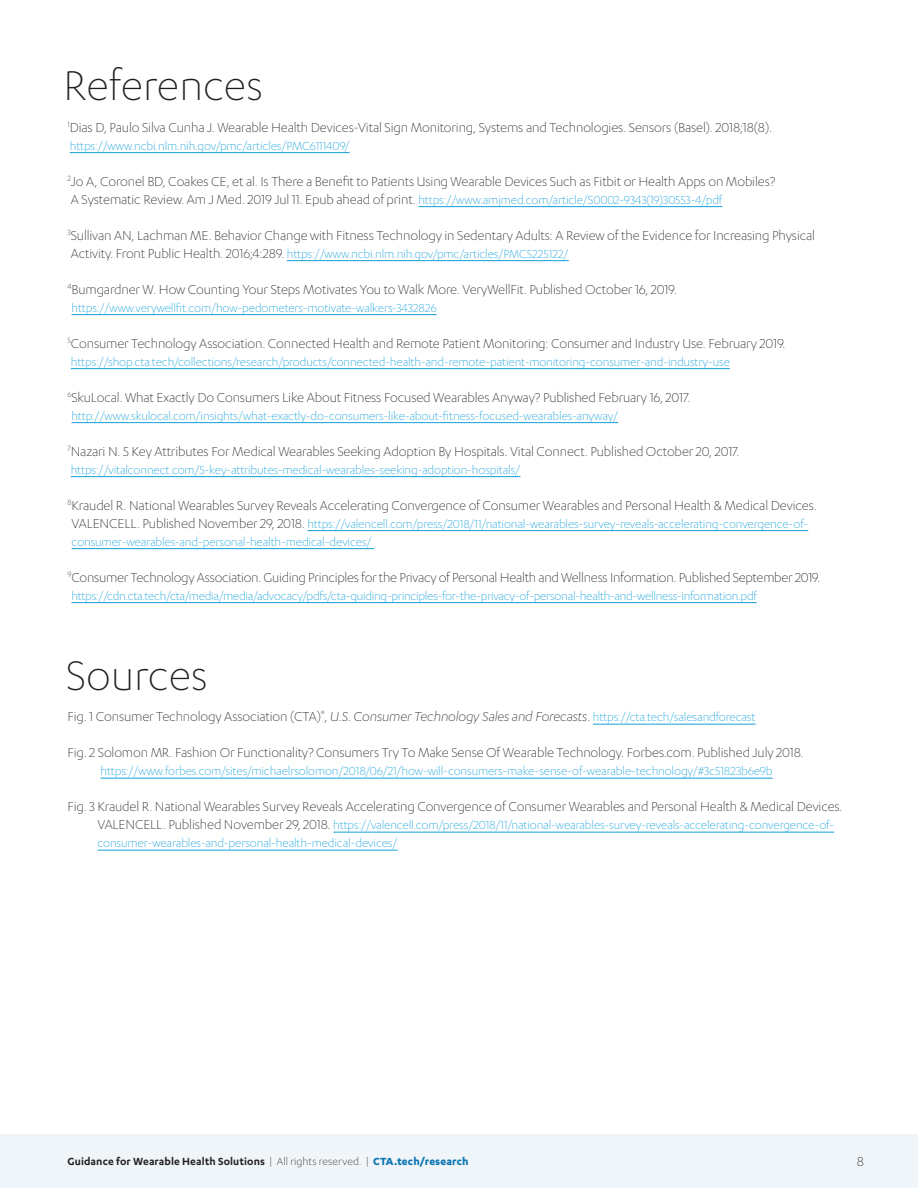
<style>
.page{position:relative;width:918px;height:1188px;background:#fff}
.page>*{position:absolute;margin:0;border:0;box-sizing:border-box;transform-origin:0 0}
.t1{font:300 48px "Karbon";color:#231f20}
.t2{font:300 15px "Karbon";letter-spacing:-.01em;color:#231f20}
.t3{font:300 13.5px/18px "Karbon";letter-spacing:-.01em;color:#12a0db}
.t4{font:600 12px "Karbon";letter-spacing:.01em;color:#231f20}
.s1{font-size:15px;color:#231f20}
.s2{font-style:italic}
.s3{font-size:13.5px;color:#12a0db}
.s4{font-weight:300}
.s5{font-weight:700;color:#0b74b1}
</style>
<div class="page">
<div style="left:0;top:1134px;width:918px;height:54px;background:#eff5f8"></div>
<hr style="left:70px;top:152px;width:280px;height:1px;background:#12a0db">
<hr style="left:418px;top:206px;width:304px;height:1px;background:#12a0db">
<hr style="left:287px;top:260px;width:282px;height:1px;background:#12a0db">
<hr style="left:72px;top:314px;width:365px;height:1px;background:#12a0db">
<hr style="left:71px;top:368px;width:659px;height:1px;background:#12a0db">
<hr style="left:71px;top:422px;width:547px;height:1px;background:#12a0db">
<hr style="left:71px;top:476px;width:449px;height:1px;background:#12a0db">
<hr style="left:307px;top:530px;width:501px;height:1px;background:#12a0db">
<hr style="left:72px;top:548px;width:302px;height:1px;background:#12a0db">
<hr style="left:71px;top:602px;width:686px;height:1px;background:#12a0db">
<hr style="left:593px;top:724px;width:163px;height:1px;background:#12a0db">
<hr style="left:101px;top:778px;width:672px;height:1px;background:#12a0db">
<hr style="left:333px;top:832px;width:501px;height:1px;background:#12a0db">
<hr style="left:98px;top:850px;width:300px;height:1px;background:#12a0db">
<h1 class="t1" style="left:63px;top:59px;width:201px">References</h1>
<p class="t2" style="left:68px;top:119px;width:706px"><sup>1</sup>Dias D, Paulo Silva Cunha J. Wearable Health Devices-Vital Sign Monitoring, Systems and Technologies. Sensors (Basel). 2018;18(8).</p>
<p class="t3" style="left:70px;top:136px;width:281px">https://www.ncbi.nlm.nih.gov/pmc/articles/PMC6111409/</p>
<p class="t2" style="left:68px;top:173px;width:709px"><sup>2</sup>Jo A, Coronel BD, Coakes CE, et al. Is There a Benefit to Patients Using Wearable Devices Such as Fitbit or Health Apps on Mobiles?</p>
<p class="t3" style="left:71px;top:190px;width:653px"><span class="s1">A Systematic Review. Am J Med. 2019 Jul 11. Epub ahead of print.</span> https://www.amjmed.com/article/S0002-9343(19)30553-4/pdf</p>
<p class="t2" style="left:68px;top:227px;width:749px"><sup>3</sup>Sullivan AN, Lachman ME. Behavior Change with Fitness Technology in Sedentary Adults: A Review of the Evidence for Increasing Physical</p>
<p class="t3" style="left:71px;top:244px;width:499px"><span class="s1">Activity. Front Public Health. 2016;4:289.</span> https://www.ncbi.nlm.nih.gov/pmc/articles/PMC5225122/</p>
<p class="t2" style="left:68px;top:281px;width:611px"><sup>4</sup>Bumgardner W. How Counting Your Steps Motivates You to Walk More. VeryWellFit. Published October 16, 2019.</p>
<p class="t3" style="left:72px;top:298px;width:367px">https://www.verywellfit.com/how-pedometers-motivate-walkers-3432826</p>
<p class="t2" style="left:68px;top:335px;width:720px"><sup>5</sup>Consumer Technology Association. Connected Health and Remote Patient Monitoring: Consumer and Industry Use. February 2019.</p>
<p class="t3" style="left:71px;top:352px;width:661px">https://shop.cta.tech/collections/research/products/connected-health-and-remote-patient-monitoring-consumer-and-industry-use</p>
<p class="t2" style="left:68px;top:389px;width:624px"><sup>6</sup>SkuLocal. What Exactly Do Consumers Like About Fitness Focused Wearables Anyway? Published February 16, 2017.</p>
<p class="t3" style="left:71px;top:406px;width:548px">http://www.skulocal.com/insights/what-exactly-do-consumers-like-about-fitness-focused-wearables-anyway/</p>
<p class="t2" style="left:68px;top:443px;width:673px"><sup>7</sup>Nazari N. 5 Key Attributes For Medical Wearables Seeking Adoption By Hospitals. Vital Connect. Published October 20, 2017.</p>
<p class="t3" style="left:71px;top:460px;width:451px">https://vitalconnect.com/5-key-attributes-medical-wearables-seeking-adoption-hospitals/</p>
<p class="t2" style="left:68px;top:497px;width:751px"><sup>8</sup>Kraudel R. National Wearables Survey Reveals Accelerating Convergence of Consumer Wearables and Personal Health &amp; Medical Devices.</p>
<p class="t3" style="left:72px;top:514px;width:738px"><span class="s1">VALENCELL. Published November 29, 2018.</span> https://valencell.com/press/2018/11/national-wearables-survey-reveals-accelerating-convergence-of&shy;consumer-wearables-and-personal-health-medical-devices/</p>
<p class="t2" style="left:68px;top:569px;width:754px"><sup>9</sup>Consumer Technology Association. Guiding Principles for the Privacy of Personal Health and Wellness Information. Published September 2019.</p>
<p class="t3" style="left:71px;top:586px;width:687px">https://cdn.cta.tech/cta/media/media/advocacy/pdfs/cta-guiding-principles-for-the-privacy-of-personal-health-and-wellness-information.pdf</p>
<h1 class="t1" style="left:66px;top:649px;width:143px">Sources</h1>
<p class="t2" style="left:68px;top:708px;width:690px">Fig. 1 Consumer Technology Association (CTA)<sup>®</sup>, <span class="s2">U.S. Consumer Technology Sales and Forecasts</span>. <span class="s3">https://cta.tech/salesandforecast</span></p>
<p class="t2" style="left:68px;top:744px;width:738px">Fig. 2 Solomon MR. Fashion Or Functionality? Consumers Try To Make Sense Of Wearable Technology. Forbes.com. Published July 2018.</p>
<p class="t3" style="left:101px;top:762px;width:674px">https://www.forbes.com/sites/michaelrsolomon/2018/06/21/how-will-consumers-make-sense-of-wearable-technology/#3c51823b6e9b</p>
<p class="t2" style="left:68px;top:798px;width:777px">Fig. 3 Kraudel R. National Wearables Survey Reveals Accelerating Convergence of Consumer Wearables and Personal Health &amp; Medical Devices.</p>
<p class="t3" style="left:98px;top:816px;width:738px"><span class="s1">VALENCELL. Published November 29, 2018.</span> https://valencell.com/press/2018/11/national-wearables-survey-reveals-accelerating-convergence-of&shy;consumer-wearables-and-personal-health-medical-devices/</p>
<p class="t4" style="left:68px;top:1155px;width:402px">Guidance for Wearable Health Solutions <span class="s4">| All rights reserved. |</span> <span class="s5">CTA.tech/research</span></p>
<p class="t2" style="left:857px;top:1153px;width:9px">8</p>
</div>
